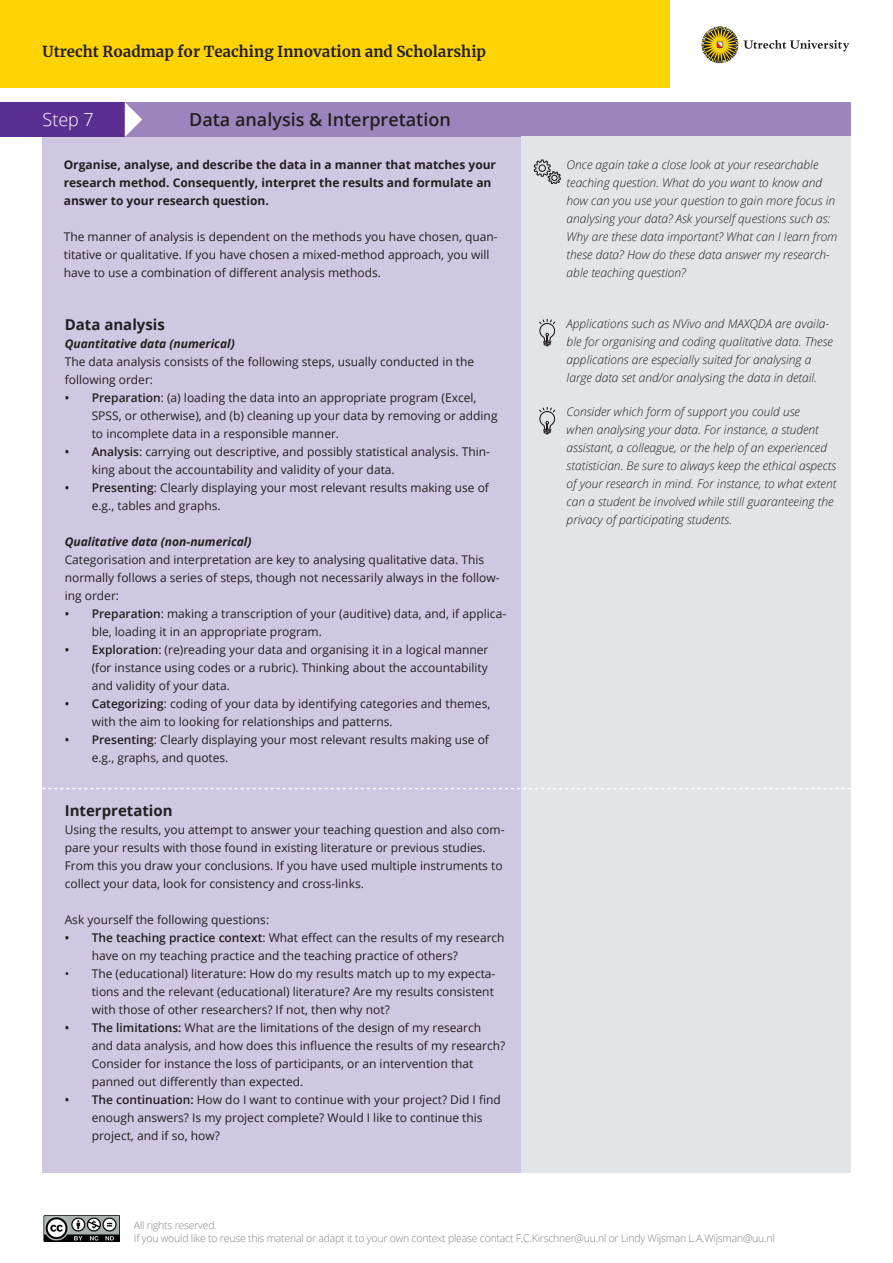
<style>
.page{position:relative;width:893px;height:1263px;background:#fff}
.page>*{position:absolute;margin:0;border:0;box-sizing:border-box;transform-origin:0 0}
.t1{font:600 18px "Open Sans";color:#231f20}
.t2{font:300 18px "Open Sans";color:#fff}
.t3{font:700 15px "Merriweather";color:#231f20}
.t4{font:700 15px "Open Sans";color:#231f20}
.t5{font:12px/18px "Open Sans";color:#231f20}
.t6{font:italic 300 12px/18px "Open Sans";color:#231f20}
.t7{font:700 12px/18px "Open Sans";color:#231f20}
.t8{font:italic 700 12px "Open Sans";color:#231f20}
.t9{font:300 10.5px/12.6px "Open Sans";letter-spacing:-.02em;color:#808285}
.s1{font-weight:600}
</style>
<div class="page">
<img style="left:43px;top:1215px;width:77px;height:27px">
<div style="left:0;top:0;width:671px;height:88px;background:#fed304"></div>
<div style="left:125px;top:102px;width:725px;height:34px;background:#9c85bd"></div>
<div style="left:0;top:102px;width:125px;height:34px;background:#5b2e91"></div>
<div style="left:43px;top:137px;width:478px;height:1035px;background:#d0c7e2"></div>
<div style="left:521px;top:136px;width:329px;height:1036px;background:#e1e5e8"></div>
<svg style="left:125px;top:102px;width:17px;height:35px"></svg>
<svg style="left:539px;top:319px;width:16px;height:27px"></svg>
<svg style="left:539px;top:407px;width:16px;height:27px"></svg>
<svg style="left:534px;top:159px;width:27px;height:25px"></svg>
<svg style="left:42px;top:788px;width:809px;height:1px"></svg>
<svg style="left:701px;top:26px;width:37px;height:37px"></svg>
<svg style="left:744px;top:40px;width:105px;height:12px"></svg>
<p class="t3" style="left:43px;top:41px;width:445px">Utrecht Roadmap for Teaching Innovation and Scholarship</p>
<h1 class="t2" style="left:43px;top:107px;width:53px">Step 7</h1>
<h1 class="t1" style="left:189px;top:107px;width:263px">Data analysis &amp; Interpretation</h1>
<p class="t7" style="left:64px;top:155px;width:434px">Organise, analyse, and describe the data in a manner that matches your research method. Consequently, interpret the results and formulate an answer to your research question.</p>
<p class="t5" style="left:64px;top:227px;width:435px">The manner of analysis is dependent on the methods you have chosen, quan&shy;titative or qualitative. If you have chosen a mixed-method approach, you will have to use a combination of different analysis methods.</p>
<p class="t4" style="left:65px;top:314px;width:102px">Data analysis</p>
<p class="t8" style="left:65px;top:335px;width:172px">Quantitative data (numerical)</p>
<p class="t5" style="left:65px;top:353px;width:411px">The data analysis consists of the following steps, usually conducted in the following order:</p>
<p class="t5" style="left:92px;top:389px;width:407px;text-indent:-27px"><span class="s1">• Preparation</span>: (a) loading the data into an appropriate program (Excel,<br>SPSS, or otherwise), and (b) cleaning up your data by removing or adding to incomplete data in a responsible manner.</p>
<p class="t5" style="left:92px;top:443px;width:400px;text-indent:-27px"><span class="s1">• Analysis</span>: carrying out descriptive, and possibly statistical analysis. Thin&shy;king about the accountability and validity of your data.</p>
<p class="t5" style="left:92px;top:479px;width:399px;text-indent:-27px"><span class="s1">• Presenting</span>: Clearly displaying your most relevant results making use of e.g., tables and graphs.</p>
<p class="t8" style="left:65px;top:533px;width:188px">Qualitative data (non-numerical)</p>
<p class="t5" style="left:65px;top:551px;width:436px">Categorisation and interpretation are key to analysing qualitative data. This normally follows a series of steps, though not necessarily always in the follow&shy;ing order:</p>
<p class="t5" style="left:92px;top:605px;width:416px;text-indent:-27px"><span class="s1">• Preparation</span>: making a transcription of your (auditive) data, and, if applica&shy;ble, loading it in an appropriate program.</p>
<p class="t5" style="left:92px;top:641px;width:398px;text-align:justify;text-indent:-27px"><span class="s1">• Exploration</span>: (re)reading your data and organising it in a logical manner (for instance using codes or a rubric). Thinking about the accountability and validity of your data.</p>
<p class="t5" style="left:92px;top:695px;width:400px;text-indent:-27px"><span class="s1">• Categorizing</span>: coding of your data by identifying categories and themes, with the aim to looking for relationships and patterns.</p>
<p class="t5" style="left:92px;top:731px;width:399px;text-indent:-27px"><span class="s1">• Presenting</span>: Clearly displaying your most relevant results making use of e.g., graphs, and quotes.</p>
<p class="t4" style="left:65px;top:800px;width:109px">Interpretation</p>
<p class="t5" style="left:65px;top:820px;width:441px">Using the results, you attempt to answer your teaching question and also com&shy;pare your results with those found in existing literature or previous studies.<br>From this you draw your conclusions. If you have used multiple instruments to collect your data, look for consistency and cross-links.</p>
<p class="t5" style="left:65px;top:910px;width:206px">Ask yourself the following questions:</p>
<p class="t5" style="left:92px;top:928px;width:414px;text-indent:-27px"><span class="s1">• The teaching practice context</span>: What effect can the results of my research have on my teaching practice and the teaching practice of others?</p>
<p class="t5" style="left:92px;top:964px;width:405px;text-indent:-27px">• The (educational) literature: How do my results match up to my expecta&shy;tions and the relevant (educational) literature? Are my results consistent with those of other researchers? If not, then why not?</p>
<p class="t5" style="left:92px;top:1018px;width:415px;text-indent:-27px"><span class="s1">• The limitations:</span> What are the limitations of the design of my research and data analysis, and how does this influence the results of my research?<br>Consider for instance the loss of participants, or an intervention that panned out differently than expected.</p>
<p class="t5" style="left:92px;top:1090px;width:411px;text-indent:-27px"><span class="s1">• The continuation:</span> How do I want to continue with your project? Did I find enough answers? Is my project complete? Would I like to continue this project, and if so, how?</p>
<p class="t6" style="left:567px;top:155px;width:272px">Once again take a close look at your researchable teaching question. What do you want to know and how can you use your question to gain more focus in analysing your data? Ask yourself questions such as:<br>Why are these data important? What can I learn from these data? How do these data answer my research&shy;able teaching question?</p>
<p class="t6" style="left:567px;top:314px;width:268px">Applications such as NVivo and MAXQDA are availa&shy;ble for organising and coding qualitative data. These applications are especially suited for analysing a large data set and/or analysing the data in detail.</p>
<p class="t6" style="left:567px;top:402px;width:271px">Consider which form of support you could use<br>when analysing your data. For instance, a student assistant, a colleague, or the help of an experienced statistician. Be sure to always keep the ethical aspects of your research in mind. For instance, to what extent can a student be involved while still guaranteeing the privacy of participating students.</p>
<p class="t9" style="left:134px;top:1219px;width:642px">All rights reserved.<br>If you would like to reuse this material or adapt it to your own context please contact F.C.Kirschner@uu.nl or Lindy Wijsman L.A.Wijsman@uu.nl</p>
</div>
